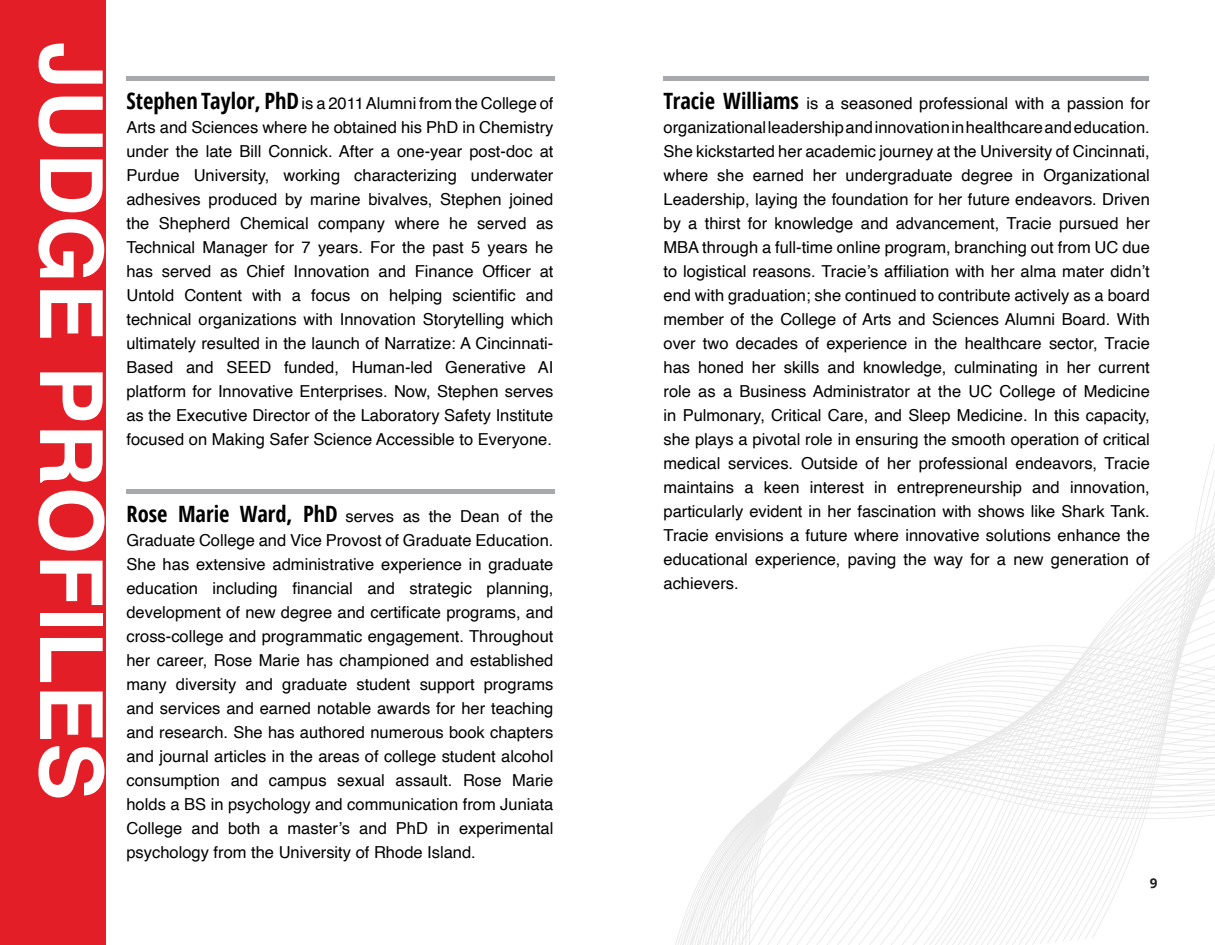
<style>
.page{position:relative;width:1215px;height:945px;background:#fff}
.page>*{position:absolute;margin:0;border:0;box-sizing:border-box;transform-origin:0 0}
.page_headers{font:700 87px "Helvetica";color:#fff}
.h3_schedule{font:16.5px/24px "Helvetica";color:#010101;text-align:justify}
.t1{font:700 13.5px "Open Sans";color:#231f20}
.s1{font-family:"Open Sans Condensed";font-weight:700;font-size:22.5px}
</style>
<div class="page">
<div style="left:0;top:0;width:105px;height:945px;background:#e41e27"></div>
<div style="left:126px;top:76px;width:429px;height:5px;background:#a8a9ad"></div>
<div style="left:126px;top:489px;width:429px;height:5px;background:#a8a9ad"></div>
<div style="left:664px;top:76px;width:485px;height:5px;background:#a8a9ad"></div>
<svg style="left:675px;top:444px;width:540px;height:501px"></svg>
<p class="page_headers" style="left:124px;top:42px;width:760px;rotate:90deg">JUDGE PROFILES</p>
<p class="h3_schedule" style="left:126px;top:92px;width:429px"><span class="s1">Stephen Taylor, PhD</span>is a 2011 Alumni from the College of Arts and Sciences where he obtained his PhD in Chemistry under the late Bill Connick. After a one-year post-doc at Purdue University, working characterizing underwater adhesives produced by marine bivalves, Stephen joined the Shepherd Chemical company where he served as Technical Manager for 7 years. For the past 5 years he has served as Chief Innovation and Finance Officer at Untold Content with a focus on helping scientific and technical organizations with Innovation Storytelling which ultimately resulted in the launch of Narratize: A Cincinnati-Based and SEED funded, Human-led Generative AI platform for Innovative Enterprises. Now, Stephen serves as the Executive Director of the Laboratory Safety Institute focused on Making Safer Science Accessible to Everyone.</p>
<p class="h3_schedule" style="left:664px;top:92px;width:488px"><span class="s1">Tracie Williams</span> is a seasoned professional with a passion for organizational leadership and innovation in healthcare and education.<br>She kickstarted her academic journey at the University of Cincinnati, where she earned her undergraduate degree in Organizational Leadership, laying the foundation for her future endeavors. Driven by a thirst for knowledge and advancement, Tracie pursued her MBA through a full-time online program, branching out from UC due to logistical reasons. Tracie’s affiliation with her alma mater didn’t end with graduation; she continued to contribute actively as a board member of the College of Arts and Sciences Alumni Board. With over two decades of experience in the healthcare sector, Tracie has honed her skills and knowledge, culminating in her current role as a Business Administrator at the UC College of Medicine in Pulmonary, Critical Care, and Sleep Medicine. In this capacity, she plays a pivotal role in ensuring the smooth operation of critical medical services. Outside of her professional endeavors, Tracie maintains a keen interest in entrepreneurship and innovation, particularly evident in her fascination with shows like Shark Tank.<br>Tracie envisions a future where innovative solutions enhance the educational experience, paving the way for a new generation of achievers.</p>
<p class="h3_schedule" style="left:126px;top:505px;width:429px"><span class="s1">Rose Marie Ward, PhD</span> serves as the Dean of the Graduate College and Vice Provost of Graduate Education.<br>She has extensive administrative experience in graduate education including financial and strategic planning, development of new degree and certificate programs, and cross-college and programmatic engagement. Throughout her career, Rose Marie has championed and established many diversity and graduate student support programs and services and earned notable awards for her teaching and research. She has authored numerous book chapters and journal articles in the areas of college student alcohol consumption and campus sexual assault. Rose Marie holds a BS in psychology and communication from Juniata College and both a master’s and PhD in experimental psychology from the University of Rhode Island.</p>
<p class="t1" style="left:1150px;top:874px;width:9px">9</p>
</div>
